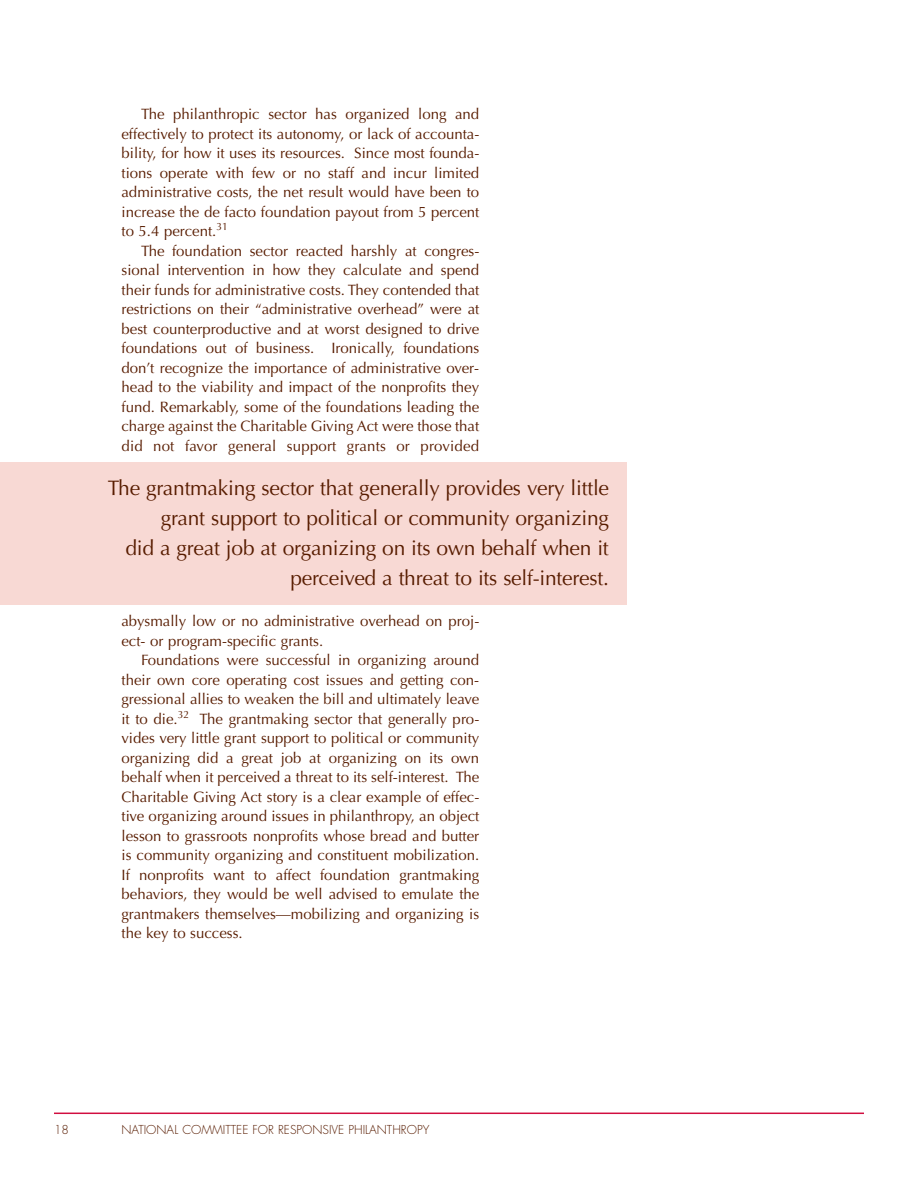
<style>
.page{position:relative;width:918px;height:1188px;background:#fff}
.page>*{position:absolute;margin:0;border:0;box-sizing:border-box;transform-origin:0 0}
.t1{font:21px/30px "Optima";letter-spacing:-.01em;color:#581c00;text-align:right}
.t2{font:15px/19.5px "Optima";color:#581c00;text-align:justify}
.t3{font:300 12px "Futura";color:#581c00}
</style>
<div class="page">
<hr style="left:54px;top:1113px;width:810px;height:1px;background:#d10e40">
<div style="left:0;top:463px;width:627px;height:142px;background:#f8d9d4"></div>
<p class="t2" style="left:121px;top:106px;width:359px;text-indent:20px">The philanthropic sector has organized long and effectively to protect its autonomy, or lack of accounta&shy;bility, for how it uses its resources. Since most founda&shy;tions operate with few or no staff and incur limited administrative costs, the net result would have been to increase the de facto foundation payout from 5 percent to 5.4 percent.<sup>31</sup></p>
<p class="t2" style="left:121px;top:242px;width:359px;text-indent:20px">The foundation sector reacted harshly at congres&shy;sional intervention in how they calculate and spend their funds for administrative costs. They contended that restrictions on their “administrative overhead” were at best counterproductive and at worst designed to drive foundations out of business. Ironically, foundations don’t recognize the importance of administrative over&shy;head to the viability and impact of the nonprofits they fund. Remarkably, some of the foundations leading the charge against the Charitable Giving Act were those that did not favor general support grants or provided</p>
<h1 class="t1" style="left:108px;top:475px;width:503px">The grantmaking sector that generally provides very little grant support to political or community organizing<br>did a great job at organizing on its own behalf when it perceived a threat to its self-interest.</h1>
<p class="t2" style="left:121px;top:613px;width:359px">abysmally low or no administrative overhead on proj&shy;ect- or program-specific grants.</p>
<p class="t2" style="left:121px;top:652px;width:359px;text-indent:20px">Foundations were successful in organizing around their own core operating cost issues and getting con&shy;gressional allies to weaken the bill and ultimately leave it to die.<sup>32</sup> The grantmaking sector that generally pro&shy;vides very little grant support to political or community organizing did a great job at organizing on its own behalf when it perceived a threat to its self-interest. The Charitable Giving Act story is a clear example of effec&shy;tive organizing around issues in philanthropy, an object lesson to grassroots nonprofits whose bread and butter is community organizing and constituent mobilization.<br>If nonprofits want to affect foundation grantmaking behaviors, they would be well advised to emulate the grantmakers themselves—mobilizing and organizing is the key to success.</p>
<p class="t3" style="left:54px;top:1124px;width:16px">18</p>
<p class="t3" style="left:122px;top:1124px;width:309px">NATIONAL COMMITTEE FOR RESPONSIVE PHILANTHROPY</p>
</div>
